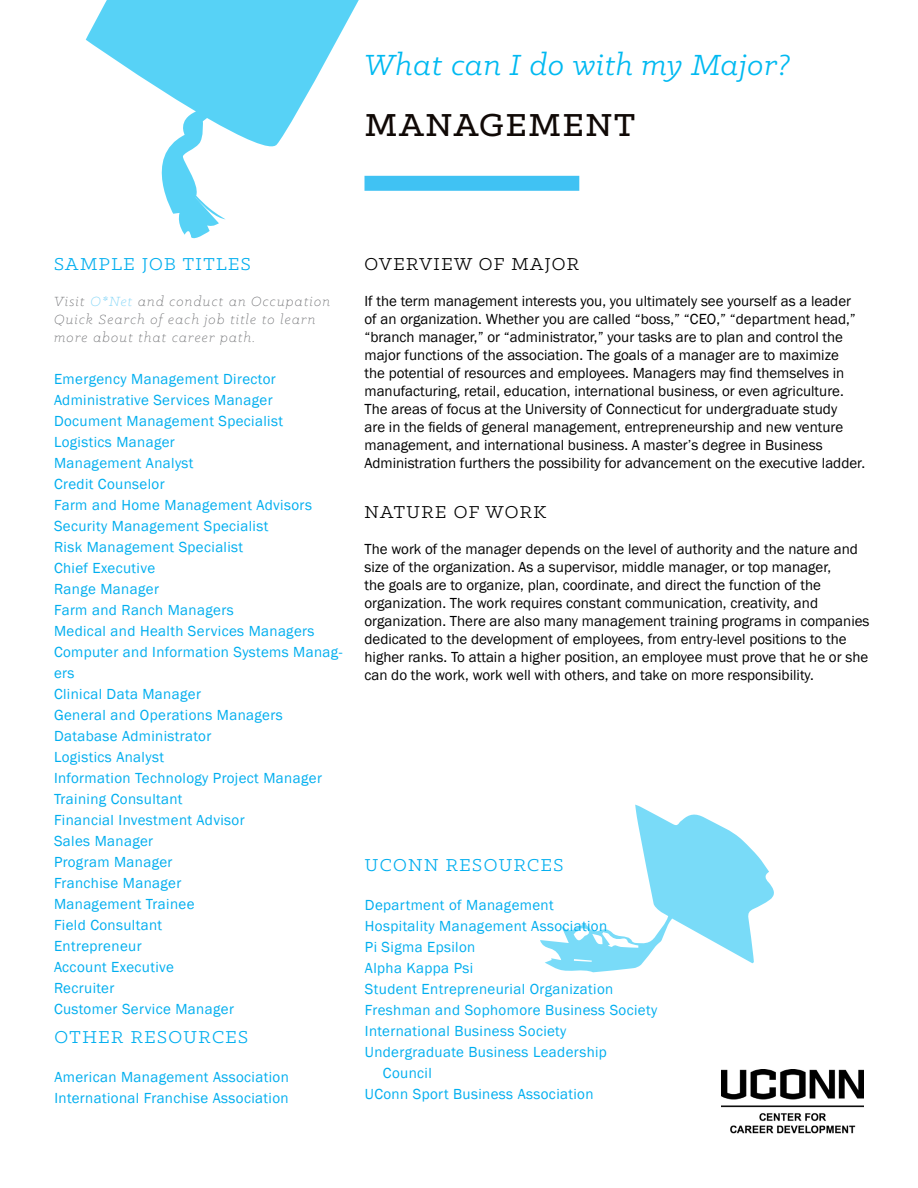
<style>
.page{position:relative;width:918px;height:1188px;background:#fff}
.page>*{position:absolute;margin:0;border:0;box-sizing:border-box;transform-origin:0 0}
.t1{font:500 36px "Klinic Slab";letter-spacing:.05em;color:#100906}
.t2{font:italic 33px "Klinic Slab";letter-spacing:.025em;color:#00b9f1}
.t3{font:19.5px "Klinic Slab";letter-spacing:.075em;color:#00aeef}
.t4{font:19.5px "Klinic Slab";letter-spacing:.065em;color:#000}
.t5{font:15px/18px "Franklin Gothic";color:#000}
.t6{font:15px/21px "Franklin Gothic";letter-spacing:.025em;color:#00aeef}
.t7{font:italic 300 15px/18px "Klinic Slab";letter-spacing:.075em;color:#6d6e71}
.s1{color:#7cd3f7}
</style>
<div class="page">
<svg style="left:86px;top:0;width:289px;height:239px"></svg>
<svg style="left:540px;top:805px;width:234px;height:168px"></svg>
<img style="left:721px;top:1070px;width:143px;height:64px">
<div style="left:364px;top:176px;width:215px;height:15px;background:#40c2f3"></div>
<h2 class="t2" style="left:364px;top:44px;width:427px">What can I do with my Major?</h2>
<h1 class="t1" style="left:365px;top:102px;width:272px">MANAGEMENT</h1>
<h3 class="t3" style="left:54px;top:252px;width:198px">SAMPLE JOB TITLES</h3>
<p class="t7" style="left:54px;top:292px;width:278px">Visit <span class="s1">O*Net</span> and conduct an Occupation<br>Quick Search of each job title to learn more about that career path.</p>
<p class="t6" style="left:54px;top:369px;width:290px">Emergency Management Director<br>Administrative Services Manager<br>Document Management Specialist<br>Logistics Manager<br>Management Analyst<br>Credit Counselor<br>Farm and Home Management Advisors<br>Security Management Specialist<br>Risk Management Specialist<br>Chief Executive<br>Range Manager<br>Farm and Ranch Managers<br>Medical and Health Services Managers<br>Computer and Information Systems Manag&shy;ers<br>Clinical Data Manager<br>General and Operations Managers<br>Database Administrator<br>Logistics Analyst<br>Information Technology Project Manager<br>Training Consultant<br>Financial Investment Advisor<br>Sales Manager<br>Program Manager<br>Franchise Manager<br>Management Trainee<br>Field Consultant<br>Entrepreneur<br>Account Executive<br>Recruiter<br>Customer Service Manager</p>
<h3 class="t3" style="left:54px;top:1025px;width:195px">OTHER RESOURCES</h3>
<p class="t6" style="left:54px;top:1067px;width:236px">American Management Association<br>International Franchise Association</p>
<h3 class="t4" style="left:364px;top:252px;width:216px">OVERVIEW OF MAJOR</h3>
<p class="t5" style="left:364px;top:293px;width:502px">If the term management interests you, you ultimately see yourself as a leader of an organization. Whether you are called “boss,” “CEO,” “department head,” “branch manager,” or “administrator,” your tasks are to plan and control the major functions of the association. The goals of a manager are to maximize<br>the potential of resources and employees. Managers may find themselves in manufacturing, retail, education, international business, or even agriculture.<br>The areas of focus at the University of Connecticut for undergraduate study<br>are in the fields of general management, entrepreneurship and new venture management, and international business. A master’s degree in Business Administration furthers the possibility for advancement on the executive ladder.</p>
<h3 class="t4" style="left:364px;top:500px;width:183px">NATURE OF WORK</h3>
<p class="t5" style="left:364px;top:541px;width:507px">The work of the manager depends on the level of authority and the nature and size of the organization. As a supervisor, middle manager, or top manager,<br>the goals are to organize, plan, coordinate, and direct the function of the organization. The work requires constant communication, creativity, and organization. There are also many management training programs in companies dedicated to the development of employees, from entry-level positions to the higher ranks. To attain a higher position, an employee must prove that he or she can do the work, work well with others, and take on more responsibility.</p>
<h3 class="t3" style="left:365px;top:853px;width:200px">UCONN RESOURCES</h3>
<p class="t6" style="left:365px;top:895px;width:190px">Department of Management</p>
<p class="t6" style="left:365px;top:916px;width:244px">Hospitality Management Association</p>
<p class="t6" style="left:365px;top:937px;width:112px">Pi Sigma Epsilon</p>
<p class="t6" style="left:365px;top:958px;width:110px">Alpha Kappa Psi</p>
<p class="t6" style="left:365px;top:979px;width:250px">Student Entrepreneurial Organization</p>
<p class="t6" style="left:365px;top:1000px;width:294px">Freshman and Sophomore Business Society</p>
<p class="t6" style="left:365px;top:1021px;width:203px">International Business Society</p>
<p class="t6" style="left:365px;top:1042px;width:244px">Undergraduate Business Leadership</p>
<p class="t6" style="left:383px;top:1063px;width:50px">Council</p>
<p class="t6" style="left:365px;top:1084px;width:230px">UConn Sport Business Association</p>
</div>
